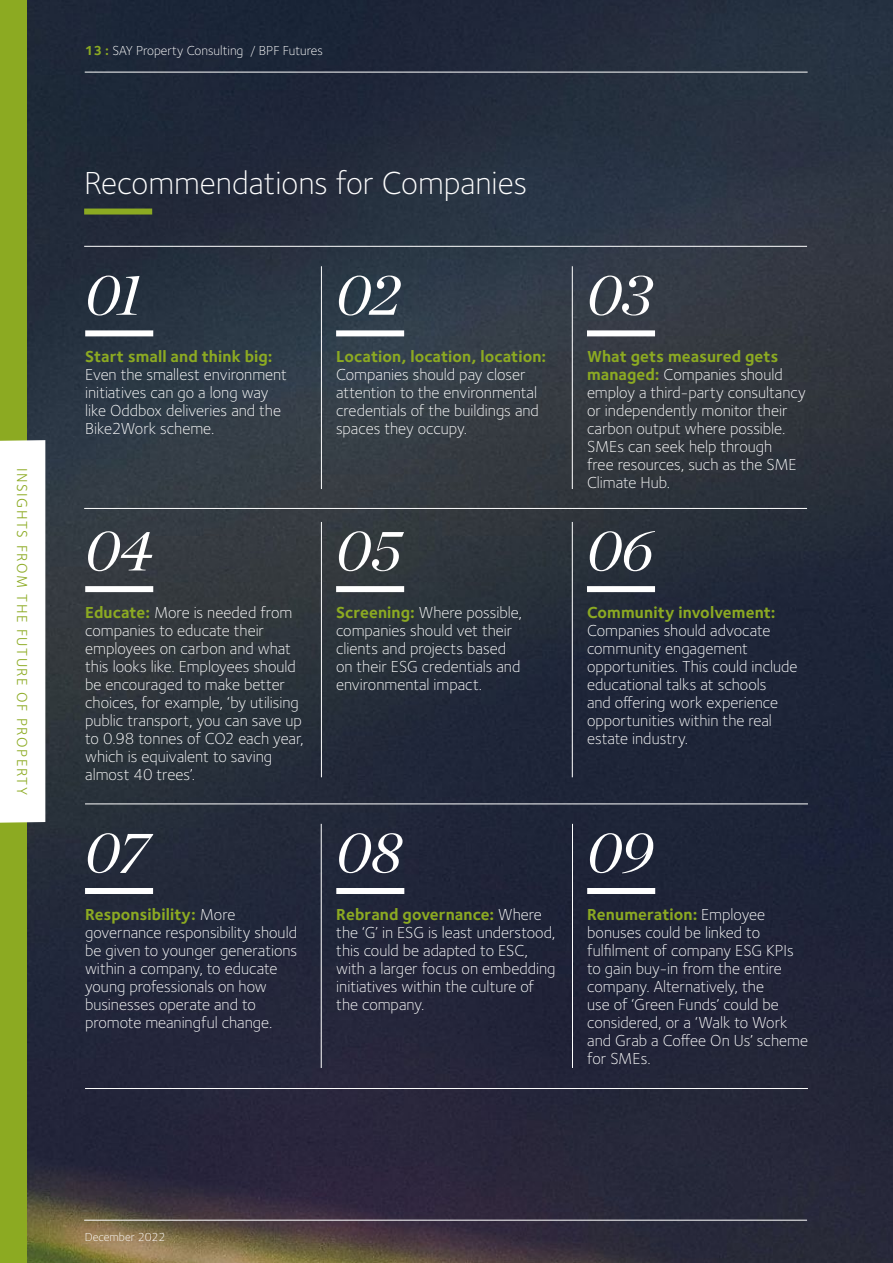
<style>
.page{position:relative;width:893px;height:1263px;background:#fff}
.page>*{position:absolute;margin:0;border:0;box-sizing:border-box;transform-origin:0 0}
.t1{font:italic 58.2px "Chronicle Display";letter-spacing:-.02em;color:#fff}
.t2{font:300 33px "Foundry Sterling";color:#fff}
.t3{font:300 16.5px/18px "Foundry Sterling";color:#fff}
.t4{font:700 16.5px "Foundry Sterling";letter-spacing:.005em;color:#8caa22}
.t5{font:15px "Foundry Sterling";letter-spacing:.1em;color:#8caa22}
.t6{font:300 13.5px "Foundry Sterling";color:#fff}
.t7{font:300 12px "Foundry Sterling";color:#fff}
.s1{font-weight:700;color:#8caa22}
</style>
<div class="page">
<img style="left:26px;top:0;width:867px;height:1263px">
<div style="left:0;top:0;width:26px;height:1263px;background:#8caa22"></div>
<div style="left:0;top:440px;width:45px;height:383px;background:#fff"></div>
<hr style="left:85px;top:72px;width:723px;height:1px;background:#fff">
<hr style="left:84px;top:1220px;width:723px;height:1px;background:#fff">
<div style="left:84px;top:209px;width:68px;height:6px;background:#8caa22"></div>
<div style="left:85px;top:330px;width:68px;height:6px;background:#fff"></div>
<div style="left:85px;top:586px;width:68px;height:6px;background:#fff"></div>
<div style="left:336px;top:330px;width:68px;height:6px;background:#fff"></div>
<div style="left:336px;top:586px;width:68px;height:6px;background:#fff"></div>
<div style="left:587px;top:330px;width:68px;height:6px;background:#fff"></div>
<div style="left:587px;top:586px;width:68px;height:6px;background:#fff"></div>
<div style="left:85px;top:888px;width:68px;height:6px;background:#fff"></div>
<div style="left:336px;top:888px;width:68px;height:6px;background:#fff"></div>
<div style="left:587px;top:888px;width:68px;height:6px;background:#fff"></div>
<hr style="left:321px;top:266px;width:1px;height:223px;background:#fff">
<hr style="left:321px;top:522px;width:1px;height:255px;background:#fff">
<hr style="left:572px;top:266px;width:1px;height:223px;background:#fff">
<hr style="left:572px;top:522px;width:1px;height:255px;background:#fff">
<hr style="left:321px;top:824px;width:1px;height:244px;background:#fff">
<hr style="left:572px;top:824px;width:1px;height:244px;background:#fff">
<hr style="left:84px;top:246px;width:723px;height:1px;background:#fff">
<hr style="left:85px;top:804px;width:723px;height:1px;background:#fff">
<hr style="left:84px;top:508px;width:723px;height:1px;background:#fff">
<hr style="left:85px;top:1088px;width:723px;height:1px;background:#fff">
<p class="t5" style="left:31px;top:468px;width:329px;rotate:90deg">INSIGHTS FROM THE FUTURE OF PROPERTY</p>
<p class="t6" style="left:85px;top:43px;width:240px"><span class="s1">13 :</span> SAY Property Consulting / BPF Futures</p>
<h2 class="t2" style="left:84px;top:164px;width:444px">Recommendations for Companies</h2>
<h1 class="t1" style="left:85px;top:249px;width:58px">01</h1>
<h1 class="t1" style="left:336px;top:249px;width:66px">02</h1>
<h1 class="t1" style="left:587px;top:249px;width:67px">03</h1>
<p class="t4" style="left:85px;top:346px;width:189px">Start small and think big:</p>
<p class="t3" style="left:85px;top:365px;width:203px">Even the smallest environment initiatives can go a long way like Oddbox deliveries and the<br>Bike2Work scheme.</p>
<p class="t4" style="left:336px;top:346px;width:212px">Location, location, location:</p>
<p class="t3" style="left:336px;top:365px;width:204px">Companies should pay closer attention to the environmental credentials of the buildings and spaces they occupy.</p>
<p class="t3" style="left:587px;top:347px;width:220px"><span class="s1">What gets measured gets managed:</span> Companies should employ a third-party consultancy or independently monitor their carbon output where possible.<br>SMEs can seek help through<br>free resources, such as the SME<br>Climate Hub.</p>
<h1 class="t1" style="left:85px;top:504px;width:69px">04</h1>
<h1 class="t1" style="left:336px;top:504px;width:67px">05</h1>
<h1 class="t1" style="left:587px;top:504px;width:68px">06</h1>
<p class="t3" style="left:85px;top:603px;width:220px"><span class="s1">Educate:</span> More is needed from companies to educate their employees on carbon and what this looks like. Employees should be encouraged to make better choices, for example, ‘by utilising public transport, you can save up to 0.98 tonnes of CO2 each year, which is equivalent to saving almost 40 trees’.</p>
<p class="t3" style="left:336px;top:603px;width:187px"><span class="s1">Screening:</span> Where possible, companies should vet their clients and projects based on their ESG credentials and environmental impact.</p>
<p class="t4" style="left:587px;top:602px;width:190px">Community involvement:</p>
<p class="t3" style="left:587px;top:621px;width:212px">Companies should advocate community engagement opportunities. This could include educational talks at schools<br>and offering work experience opportunities within the real estate industry.</p>
<h1 class="t1" style="left:85px;top:806px;width:65px">07</h1>
<h1 class="t1" style="left:336px;top:806px;width:67px">08</h1>
<h1 class="t1" style="left:587px;top:806px;width:67px">09</h1>
<p class="t3" style="left:85px;top:905px;width:214px"><span class="s1">Responsibility:</span> More governance responsibility should be given to younger generations within a company, to educate young professionals on how businesses operate and to promote meaningful change.</p>
<p class="t3" style="left:336px;top:905px;width:221px"><span class="s1">Rebrand governance:</span> Where the ‘G’ in ESG is least understood, this could be adapted to ESC, with a larger focus on embedding initiatives within the culture of the company.</p>
<p class="t3" style="left:587px;top:905px;width:222px"><span class="s1">Renumeration:</span> Employee bonuses could be linked to fulfilment of company ESG KPIs to gain buy-in from the entire company. Alternatively, the<br>use of ‘Green Funds’ could be considered, or a ‘Walk to Work and Grab a Coffee On Us’ scheme for SMEs.</p>
<p class="t7" style="left:85px;top:1229px;width:82px">December 2022</p>
</div>
